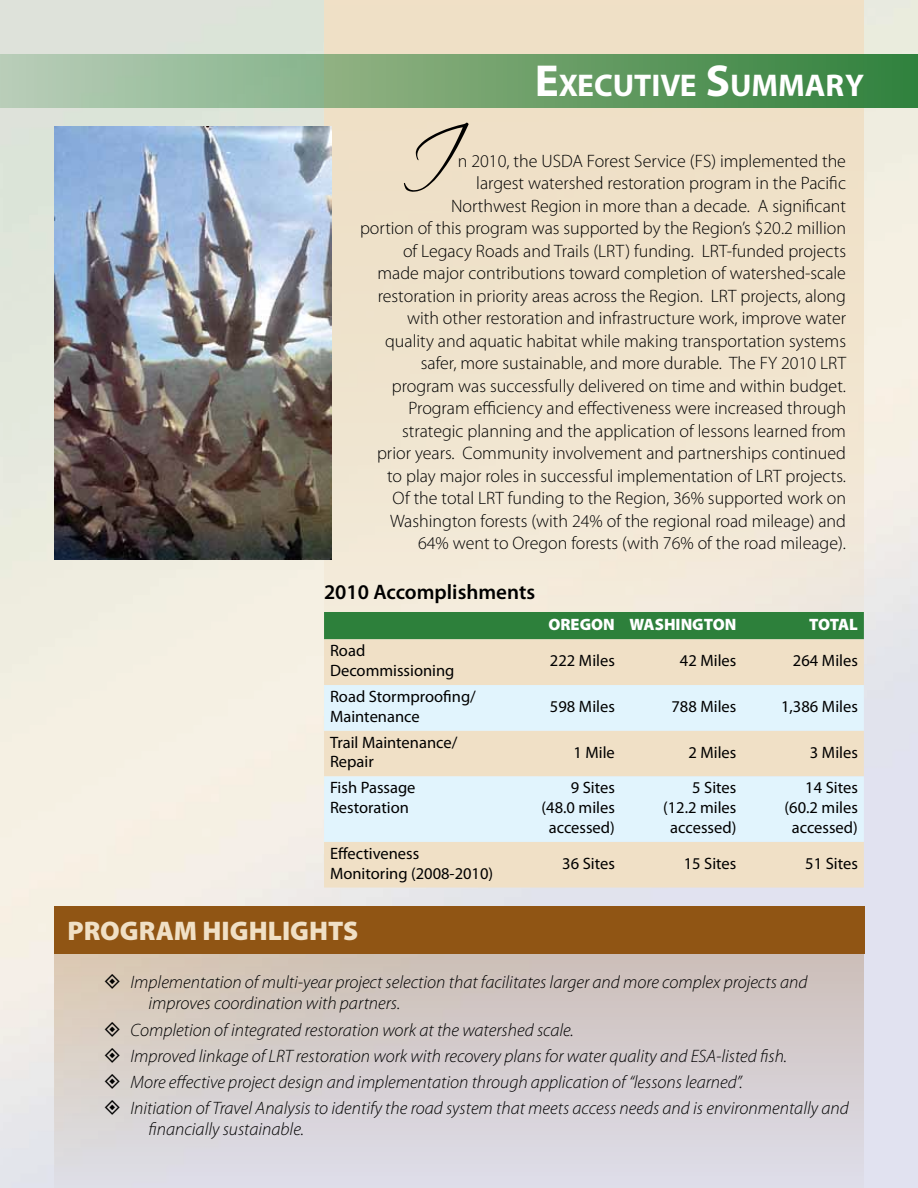
<style>
.page{position:relative;width:918px;height:1188px;background:#fff}
.page>*{position:absolute;margin:0;border:0;box-sizing:border-box;transform-origin:0 0}
.t1{font:90px "Scriptina";color:#000}
.t2{font:700 31.5px "Myriad Pro";color:#fff}
.t3{font:900 27px "Myriad Pro";color:#f0e0c6}
.t4{font:600 21px "Myriad Pro";color:#000}
.t5{font:300 18px/22.5px "Myriad Pro";color:#000;text-align:right}
.t6{font:italic 300 18px/21.6px "Myriad Pro";color:#000}
.t7{font:16.5px/19.8px "Myriad Pro";color:#000}
.t8{font:900 16.5px "Myriad Pro";color:#fff}
.s1{font-size:45px}
</style>
<div class="page">
<img style="left:0;top:0;width:918px;height:1188px">
<div style="left:324px;top:0;width:540px;height:703px;background:#f0e0c6"></div>
<div style="left:0;top:54px;width:918px;height:54px;background:linear-gradient(to right,#baceb6,#348038)"></div>
<div style="left:324px;top:612px;width:540px;height:27px;background:#2d803b"></div>
<svg style="left:324px;top:639px;width:540px;height:249px"></svg>
<svg style="left:324px;top:685px;width:540px;height:157px;fill:#e1f4fd"></svg>
<svg style="left:54px;top:906px;width:810px;height:282px"></svg>
<img style="left:54px;top:126px;width:278px;height:433px">
<svg style="left:105px;top:974px;width:15px;height:15px"></svg>
<svg style="left:105px;top:1021px;width:15px;height:15px"></svg>
<svg style="left:105px;top:1048px;width:15px;height:15px"></svg>
<svg style="left:105px;top:1074px;width:15px;height:15px"></svg>
<svg style="left:105px;top:1100px;width:15px;height:15px"></svg>
<p class="t2" style="left:535px;top:64px;width:331px"><span class="s1">E</span>XECUTIVE <span class="s1">S</span>UMMARY</p>
<p class="t1" style="left:400px;top:107px;width:52px">I</p>
<p class="t5" style="left:360px;top:149px;width:488px">n 2010, the USDA Forest Service (FS) implemented the<br>largest watershed restoration program in the Pacific<br>Northwest Region in more than a decade. A significant<br>portion of this program was supported by the Region’s $20.2 million of Legacy Roads and Trails (LRT) funding. LRT-funded projects made major contributions toward completion of watershed-scale restoration in priority areas across the Region. LRT projects, along with other restoration and infrastructure work, improve water quality and aquatic habitat while making transportation systems safer, more sustainable, and more durable. The FY 2010 LRT program was successfully delivered on time and within budget.<br>Program efficiency and effectiveness were increased through strategic planning and the application of lessons learned from<br>prior years. Community involvement and partnerships continued to play major roles in successful implementation of LRT projects.<br>Of the total LRT funding to the Region, 36% supported work on Washington forests (with 24% of the regional road mileage) and 64% went to Oregon forests (with 76% of the road mileage).</p>
<p class="t4" style="left:324px;top:579px;width:213px">2010 Accomplishments</p>
<p class="t7" style="left:330px;top:641px;width:37px">Road</p>
<p class="t7" style="left:330px;top:660px;width:126px">Decommissioning</p>
<p class="t8" style="left:548px;top:614px;width:68px">OREGON</p>
<p class="t8" style="left:630px;top:614px;width:108px">WASHINGTON</p>
<p class="t8" style="left:809px;top:614px;width:50px">TOTAL</p>
<p class="t7" style="left:550px;top:650px;width:66px">222 Miles</p>
<p class="t7" style="left:680px;top:650px;width:58px">42 Miles</p>
<p class="t7" style="left:793px;top:650px;width:66px">264 Miles</p>
<p class="t7" style="left:330px;top:686px;width:147px">Road Stormproofing/<br>Maintenance</p>
<p class="t7" style="left:550px;top:696px;width:66px">598 Miles</p>
<p class="t7" style="left:671px;top:696px;width:66px">788 Miles</p>
<p class="t7" style="left:781px;top:696px;width:78px">1,386 Miles</p>
<p class="t7" style="left:330px;top:732px;width:129px">Trail Maintenance/<br>Repair</p>
<p class="t7" style="left:573px;top:742px;width:43px">1 Mile</p>
<p class="t7" style="left:688px;top:742px;width:49px">2 Miles</p>
<p class="t7" style="left:810px;top:742px;width:49px">3 Miles</p>
<p class="t7" style="left:330px;top:778px;width:87px">Fish Passage<br>Restoration</p>
<p class="t7" style="left:571px;top:778px;width:46px">9 Sites</p>
<p class="t7" style="left:692px;top:778px;width:46px">5 Sites</p>
<p class="t7" style="left:663px;top:797px;width:75px;text-align:center">(12.2 miles accessed)</p>
<p class="t7" style="left:805px;top:778px;width:54px">14 Sites</p>
<p class="t7" style="left:785px;top:797px;width:75px;text-align:center">(60.2 miles accessed)</p>
<p class="t7" style="left:542px;top:797px;width:75px;text-align:center">(48.0 miles accessed)</p>
<p class="t7" style="left:330px;top:843px;width:165px">Effectiveness<br>Monitoring (2008-2010)</p>
<p class="t7" style="left:562px;top:853px;width:54px">36 Sites</p>
<p class="t7" style="left:684px;top:853px;width:54px">15 Sites</p>
<p class="t7" style="left:805px;top:853px;width:54px">51 Sites</p>
<p class="t3" style="left:68px;top:913px;width:292px">PROGRAM HIGHLIGHTS</p>
<p class="t6" style="left:149px;top:971px;width:661px;text-indent:-18px">Implementation of multi-year project selection that facilitates larger and more complex projects and improves coordination with partners.</p>
<p class="t6" style="left:131px;top:1019px;width:445px">Completion of integrated restoration work at the watershed scale.</p>
<p class="t6" style="left:131px;top:1045px;width:658px">Improved linkage of LRT restoration work with recovery plans for water quality and ESA-listed fish.</p>
<p class="t6" style="left:131px;top:1071px;width:614px">More effective project design and implementation through application of “lessons learned”.</p>
<p class="t6" style="left:149px;top:1097px;width:702px;text-indent:-18px">Initiation of Travel Analysis to identify the road system that meets access needs and is environmentally and financially sustainable.</p>
</div>
